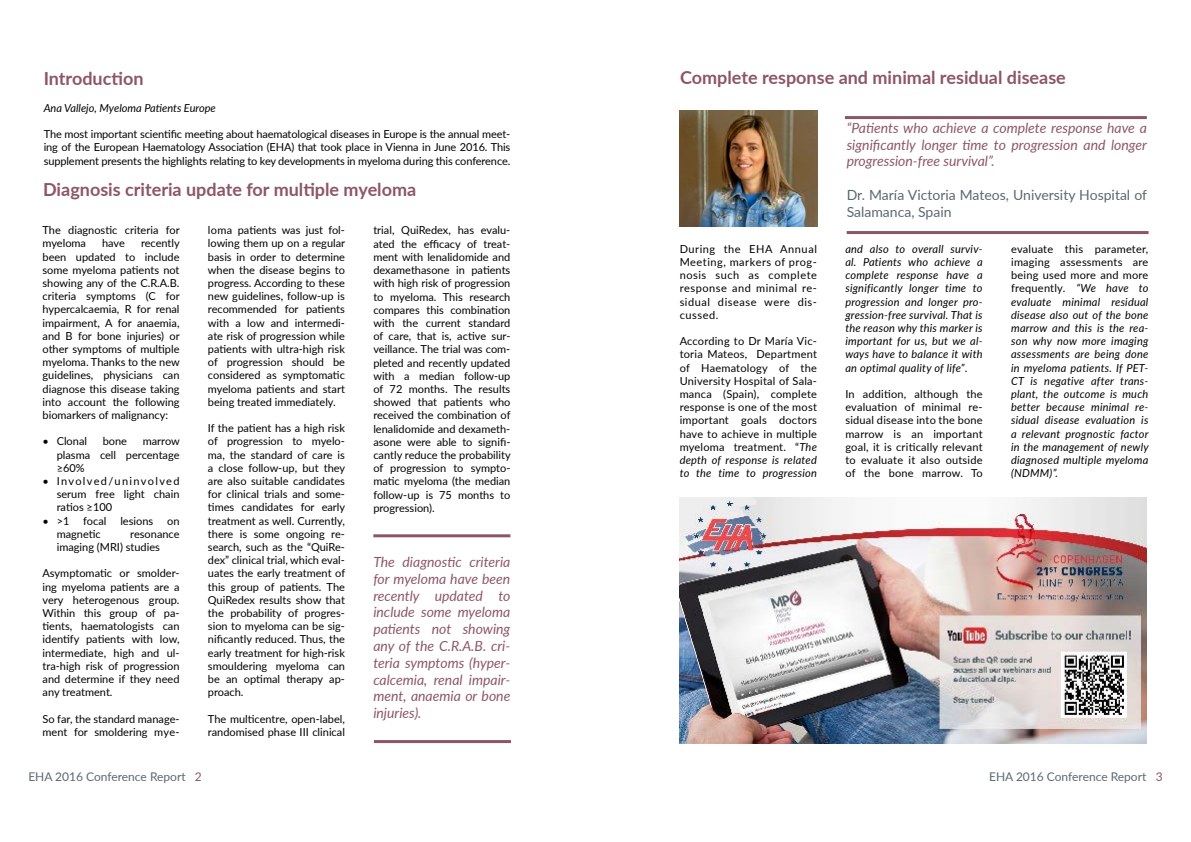
<style>
.page{position:relative;width:1191px;height:842px;background:#fff}
.page>*{position:absolute;margin:0;border:0;box-sizing:border-box;transform-origin:0 0}
.t1{font:700 18px "Lato";color:#8d5569}
.t2{font:italic 14px/16.8px "Lato";color:#8d5569;text-align:justify}
.t3{font:14px/16.8px "Lato";color:#5b6870}
.t4{font:12px "Lato";color:#5b6870}
.t5{font:11px/13.2px "Lato";color:#000;text-align:justify}
.t6{font:italic 11px/13.2px "Lato";letter-spacing:.02em;color:#000;text-align:justify}
.t7{font:italic 11px "Lato";color:#000}
.s1{font-style:italic}
.s2{font-style:normal}
.s3{color:#8d5569}
</style>
<div class="page">
<hr style="left:373px;top:534px;width:137px;height:3px;background:#8d5569">
<hr style="left:374px;top:740px;width:137px;height:3px;background:#8d5569">
<hr style="left:845px;top:116px;width:301px;height:3px;background:#8d5569">
<hr style="left:846px;top:231px;width:302px;height:3px;background:#8d5569">
<img style="left:679px;top:110px;width:138px;height:117px">
<img style="left:679px;top:497px;width:467px;height:246px">
<h1 class="t1" style="left:44px;top:66px;width:101px">Introduction</h1>
<p class="t7" style="left:44px;top:100px;width:174px">Ana Vallejo, Myeloma Patients Europe</p>
<p class="t5" style="left:44px;top:127px;width:468px">The most important scientific meeting about haematological diseases in Europe is the annual meet&shy;ing of the European Haematology Association (EHA) that took place in Vienna in June 2016. This supplement presents the highlights relating to key developments in myeloma during this conference.</p>
<h1 class="t1" style="left:43px;top:176px;width:375px">Diagnosis criteria update for multiple myeloma</h1>
<p class="t5" style="left:43px;top:223px;width:139px">The diagnostic criteria for myeloma</p>
<p class="t5" style="left:208px;top:223px;width:139px">loma patients was just fol&shy;lowing them up on a regular basis in order to determine when the disease begins to progress. According to these new guidelines, follow-up is recommended for patients with a low and intermedi&shy;ate risk of progression while patients with ultra-high risk of progression should be considered as symptomatic myeloma patients and start being treated immediately.</p>
<p class="t5" style="left:208px;top:421px;width:139px">If the patient has a high risk of progression to myelo&shy;ma, the standard of care is a close follow-up, but they are also suitable candidates for clinical trials and some&shy;times candidates for early treatment as well. Currently, there is some ongoing re&shy;search, such as the “QuiRe&shy;dex” clinical trial, which eval&shy;uates the early treatment of this group of patients. The QuiRedex results show that the probability of progres&shy;sion to myeloma can be sig&shy;nificantly reduced. Thus, the early treatment for high-risk smouldering myeloma can be an optimal therapy ap&shy;proach.</p>
<p class="t5" style="left:208px;top:712px;width:138px">The multicentre, open-label, randomised phase III clinical</p>
<p class="t5" style="left:373px;top:223px;width:139px">trial, QuiRedex, has evalu&shy;ated the efficacy of treat&shy;ment with lenalidomide and dexamethasone in patients with high risk of progression to myeloma. This research compares this combination with the current standard of care, that is, active sur&shy;veillance. The trial was com&shy;pleted and recently updated with a median follow-up of 72 months. The results showed that patients who received the combination of lenalidomide and dexameth&shy;asone were able to signifi&shy;cantly reduce the probability of progression to sympto&shy;matic myeloma (the median follow-up is 75 months to progression).</p>
<p class="t5" style="left:43px;top:236px;width:139px;text-indent:98px">recently been updated to include some myeloma patients not showing any of the C.R.A.B. criteria symptoms (C for hypercalcaemia, R for renal impairment, A for anaemia, and B for bone injuries) or other symptoms of multiple myeloma. Thanks to the new guidelines, physicians can diagnose this disease taking into account the following biomarkers of malignancy:</p>
<p class="t5" style="left:43px;top:434px;width:46px">• Clonal</p>
<p class="t5" style="left:103px;top:434px;width:26px">bone</p>
<p class="t5" style="left:102px;top:236px;width:24px">have</p>
<p class="t5" style="left:57px;top:434px;width:125px;text-indent:86px">marrow plasma cell percentage ≥60%</p>
<p class="t5" style="left:57px;top:474px;width:124px;text-indent:-14px">• Involved/uninvolved serum free light chain ratios ≥100</p>
<p class="t5" style="left:43px;top:514px;width:28px">• &gt;1</p>
<p class="t5" style="left:83px;top:514px;width:25px">focal</p>
<p class="t5" style="left:120px;top:514px;width:34px">lesions</p>
<p class="t5" style="left:167px;top:514px;width:14px">on</p>
<p class="t5" style="left:57px;top:527px;width:46px">magnetic</p>
<p class="t5" style="left:57px;top:527px;width:124px;text-indent:74px">resonance imaging (MRI) studies</p>
<p class="t5" style="left:43px;top:566px;width:138px">Asymptomatic or smolder&shy;ing myeloma patients are a very heterogenous group.<br>Within this group of pa&shy;tients, haematologists can identify patients with low, intermediate, high and ul&shy;tra-high risk of progression and determine if they need any treatment.</p>
<p class="t5" style="left:43px;top:712px;width:138px">So far, the standard manage&shy;ment for smoldering mye-</p>
<p class="t2" style="left:373px;top:553px;width:139px">The diagnostic criteria for myeloma have been recently updated to include some myeloma patients not showing any of the C.R.A.B. cri&shy;teria symptoms (hyper&shy;calcemia, renal impair&shy;ment, anaemia or bone injuries).</p>
<h1 class="t1" style="left:680px;top:64px;width:387px">Complete response and minimal residual disease</h1>
<p class="t2" style="left:846px;top:119px;width:302px">“Patients who achieve a complete response have a significantly longer time to progression and longer progression-free survival”.</p>
<p class="t3" style="left:846px;top:186px;width:302px">Dr. María Victoria Mateos, University Hospital of<br>Salamanca, Spain</p>
<p class="t5" style="left:679px;top:242px;width:139px">During the EHA Annual Meeting, markers of prog&shy;nosis such as complete response and minimal re&shy;sidual disease were dis&shy;cussed.</p>
<p class="t5" style="left:679px;top:334px;width:139px">According to Dr María Vic&shy;toria Mateos, Department of Haematology of the University Hospital of Sala&shy;manca (Spain), complete response is one of the most important goals doctors have to achieve in multiple myeloma treatment. “<span class="s1">The depth of response is related to the time to progression</span></p>
<p class="t6" style="left:845px;top:242px;width:139px">and also to overall surviv&shy;al. Patients who achieve a complete response have a significantly longer time to progression and longer pro&shy;gression-free survival. That is the reason why this marker is important for us, but we al&shy;ways have to balance it with an optimal quality of life”<span class="s2">.</span></p>
<p class="t5" style="left:845px;top:387px;width:139px">In addition, although the evaluation of minimal re&shy;sidual disease into the bone marrow is an important goal, it is critically relevant to evaluate it also outside of the bone marrow. To</p>
<p class="t6" style="left:1011px;top:242px;width:139px"><span class="s2">evaluate this parameter, imaging assessments are being used more and more frequently.</span> “We have to evaluate minimal residual disease also out of the bone marrow and this is the rea&shy;son why now more imaging assessments are being done in myeloma patients. If PET-CT is negative after trans&shy;plant, the outcome is much better because minimal re&shy;sidual disease evaluation is a relevant prognostic factor in the management of newly diagnosed multiple myeloma (NDMM)”.</p>
<p class="t4" style="left:28px;top:768px;width:175px">EHA 2016 Conference Report <span class="s3">2</span></p>
<p class="t4" style="left:989px;top:768px;width:175px">EHA 2016 Conference Report <span class="s3">3</span></p>
</div>
